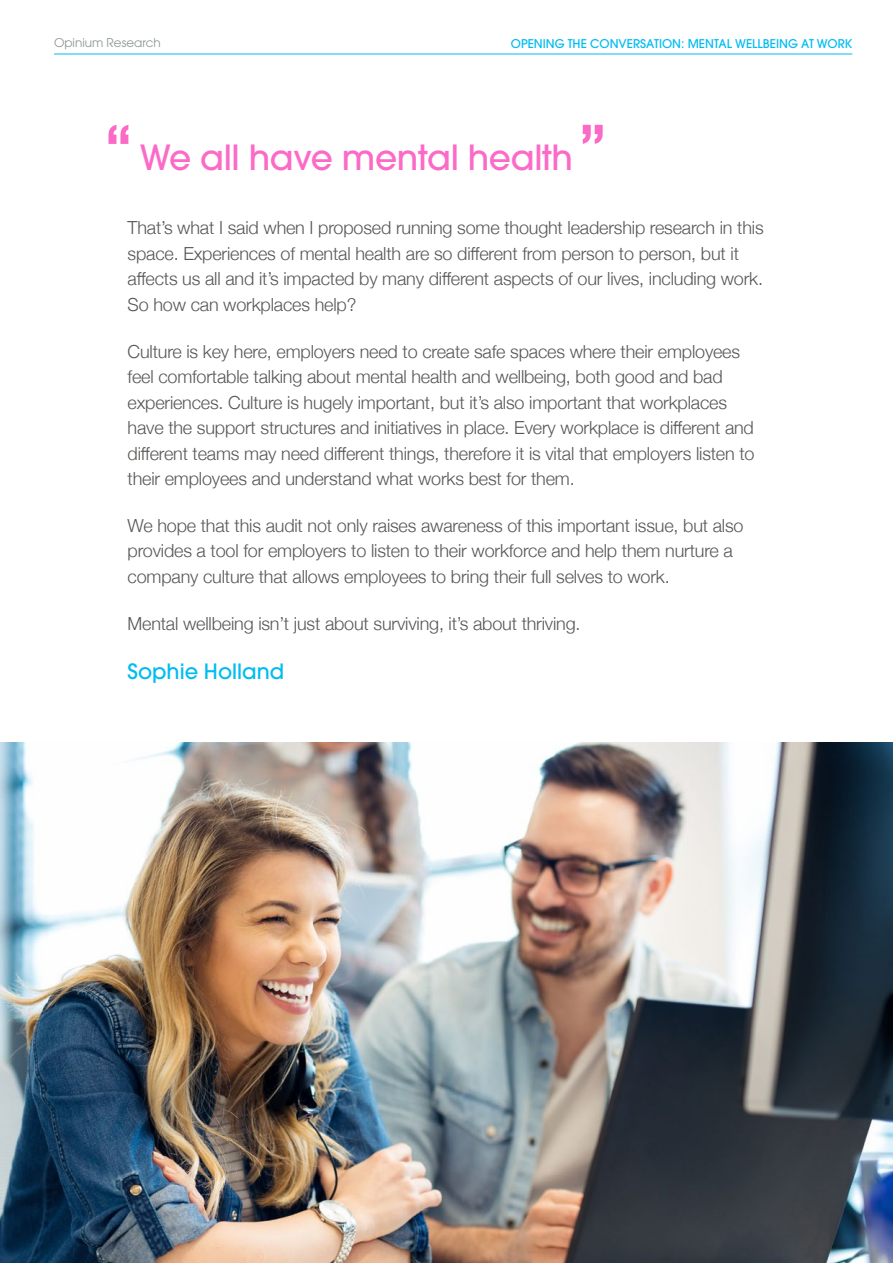
<style>
.page{position:relative;width:893px;height:1263px;background:#fff}
.page>*{position:absolute;margin:0;border:0;box-sizing:border-box;transform-origin:0 0}
.t1{font:500 34.5px "Avant Garde";letter-spacing:-.01em;color:#fc6ac8}
.t2{font:500 21px "Avant Garde";color:#00bcf2}
.t3{font:300 18px/25.5px "Helvetica Neue";letter-spacing:-.01em;color:#575756}
.t4{font:500 12px "Avant Garde";color:#00bcf2}
.t5{font:12px "Avant Garde";color:#8d9691}
.s1{font-size:76.5px}
</style>
<div class="page">
<hr style="left:54px;top:54px;width:798px;height:1px;background:#00bcf2">
<img style="left:1px;top:742px;width:892px;height:521px">
<p class="t5" style="left:54px;top:36px;width:108px">Opinium Research</p>
<p class="t4" style="left:511px;top:37px;width:343px">OPENING THE CONVERSATION: MENTAL WELLBEING AT WORK</p>
<h1 class="t1" style="left:102px;top:136px;width:508px"><span class="s1">“</span> We all have mental health<span class="s1">”</span></h1>
<p class="t3" style="left:128px;top:214px;width:638px">That’s what I said when I proposed running some thought leadership research in this space. Experiences of mental health are so different from person to person, but it affects us all and it’s impacted by many different aspects of our lives, including work.<br>So how can workplaces help?</p>
<p class="t3" style="left:128px;top:337px;width:628px">Culture is key here, employers need to create safe spaces where their employees feel comfortable talking about mental health and wellbeing, both good and bad experiences. Culture is hugely important, but it’s also important that workplaces have the support structures and initiatives in place. Every workplace is different and different teams may need different things, therefore it is vital that employers listen to their employees and understand what works best for them.</p>
<p class="t3" style="left:128px;top:511px;width:617px">We hope that this audit not only raises awareness of this important issue, but also provides a tool for employers to listen to their workforce and help them nurture a company culture that allows employees to bring their full selves to work.</p>
<p class="t3" style="left:128px;top:609px;width:454px">Mental wellbeing isn’t just about surviving, it’s about thriving.</p>
<p class="t2" style="left:128px;top:659px;width:158px">Sophie Holland</p>
</div>
